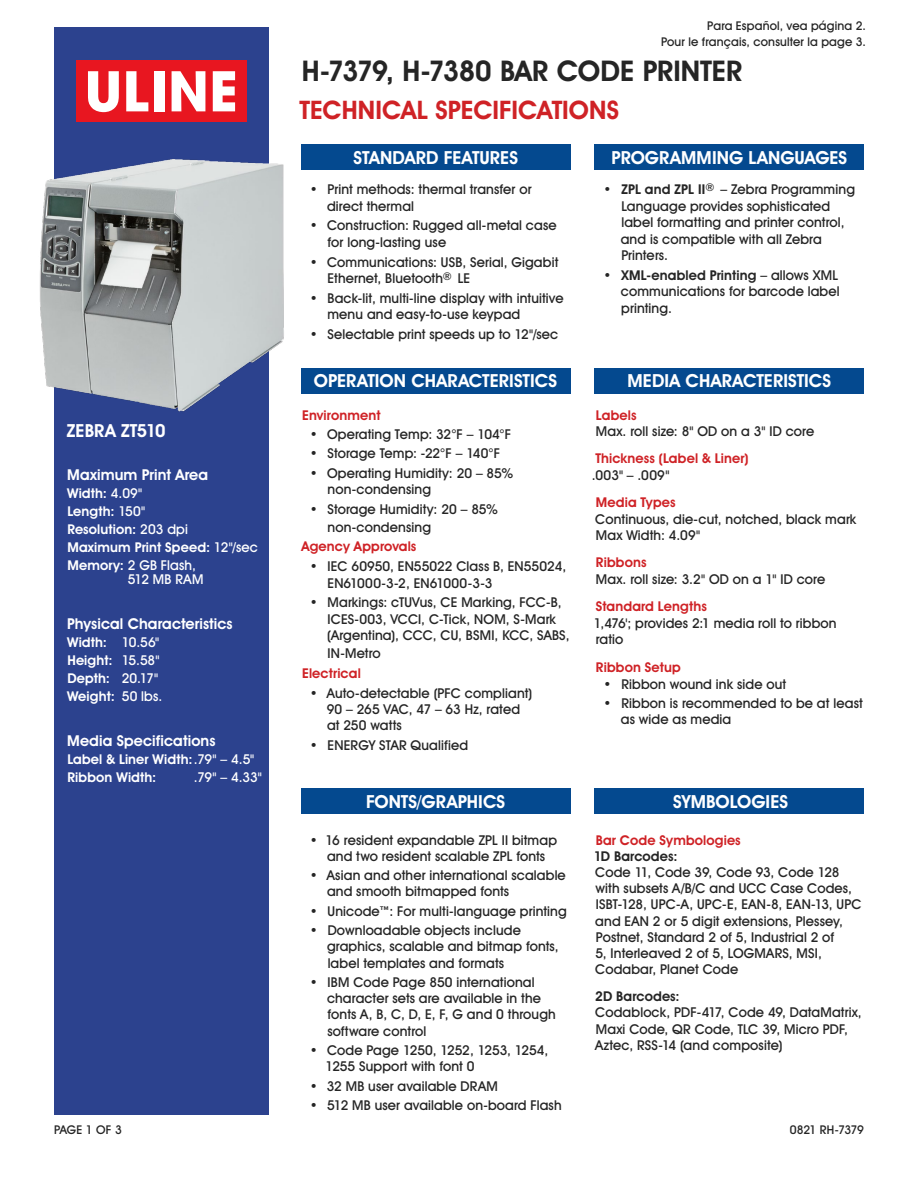
<style>
.page{position:relative;width:918px;height:1188px;background:#fff}
.page>*{position:absolute;margin:0;border:0;box-sizing:border-box;transform-origin:0 0}
.t1{font:700 28.5px "Uline Two Knine";letter-spacing:-.005em;color:#252525}
.t2{font:700 25.5px "Uline Two Knine";color:#cf2226}
.t3{font:700 18px "Uline Two Knine";letter-spacing:.005em;color:#fff}
.t4{font:700 15px "Uline Two Knine";letter-spacing:.005em;color:#fff}
.t5{font:13.5px/16.2px "Uline Two Knine";letter-spacing:.01em;color:#252525}
.t6{font:700 13.5px/18px "Uline Two Knine";letter-spacing:.01em;color:#fff}
.t7{font:700 13.5px "Uline Two Knine";letter-spacing:.01em;color:#cf2226}
.t8{font:700 13.5px "Uline Two Knine";letter-spacing:.01em;color:#252525}
.t9{font:13.5px "Uline Two Knine";letter-spacing:-.015em;color:#fff}
.t10{font:12px/16.8px "Uline Two Knine";letter-spacing:.015em;color:#252525;text-align:right}
.t11{font:12px "Uline Two Knine";letter-spacing:-.025em;color:#252525}
.s1{font-weight:400}
.s2{font-weight:700}
</style>
<div class="page">
<div style="left:54px;top:27px;width:214px;height:1088px;background:#2c428e"></div>
<div style="left:77px;top:60px;width:170px;height:62px;background:#e81620"></div>
<svg style="left:88px;top:71px;width:31px;height:41px"></svg>
<svg style="left:126px;top:71px;width:22px;height:40px"></svg>
<div style="left:154px;top:71px;width:10px;height:40px;background:#fff"></div>
<svg style="left:172px;top:71px;width:33px;height:40px"></svg>
<svg style="left:213px;top:71px;width:22px;height:40px"></svg>
<div style="left:301px;top:145px;width:269px;height:25px;background:#04498f"></div>
<div style="left:301px;top:789px;width:269px;height:25px;background:#04498f"></div>
<div style="left:301px;top:368px;width:269px;height:25px;background:#04498f"></div>
<div style="left:595px;top:145px;width:269px;height:25px;background:#04498f"></div>
<div style="left:595px;top:789px;width:269px;height:25px;background:#04498f"></div>
<div style="left:595px;top:368px;width:269px;height:25px;background:#04498f"></div>
<img style="left:39px;top:155px;width:245px;height:261px">
<p class="t10" style="left:661px;top:17px;width:206px">Para Español, vea página 2.<br>Pour le français, consulter la page 3.</p>
<h1 class="t1" style="left:302px;top:53px;width:442px">H-7379, H-7380 BAR CODE PRINTER</h1>
<h2 class="t2" style="left:300px;top:94px;width:321px">TECHNICAL SPECIFICATIONS</h2>
<h3 class="t3" style="left:612px;top:147px;width:237px">PROGRAMMING LANGUAGES</h3>
<h3 class="t3" style="left:353px;top:147px;width:166px">STANDARD FEATURES</h3>
<h3 class="t3" style="left:67px;top:420px;width:100px">ZEBRA ZT510</h3>
<p class="t4" style="left:67px;top:466px;width:142px">Maximum Print Area</p>
<p class="t6" style="left:67px;top:484px;width:192px">Width: <span class="s1">4.09"<br></span>Length: <span class="s1">150"<br></span>Resolution: <span class="s1">203 dpi<br></span>Maximum Print Speed: <span class="s1">12"/sec<br></span>Memory: <span class="s1">2 GB Flash,</span></p>
<p class="t9" style="left:128px;top:571px;width:77px">512 MB RAM</p>
<p class="t4" style="left:67px;top:615px;width:167px">Physical Characteristics</p>
<p class="t6" style="left:67px;top:633px;width:97px">Width: <span class="s1">10.56"<br></span>Height: <span class="s1">15.58"<br></span>Depth: <span class="s1">20.17"<br></span>Weight: <span class="s1">50 lbs.</span></p>
<p class="t4" style="left:67px;top:731px;width:150px">Media Specifications</p>
<p class="t6" style="left:67px;top:750px;width:188px">Label &amp; Liner Width:<span class="s1">.79" – 4.5"<br></span>Ribbon Width:</p>
<p class="t9" style="left:194px;top:769px;width:70px">.79" – 4.33"</p>
<p class="t5" style="left:327px;top:181px;width:206px;text-indent:-17px">• Print methods: thermal transfer or direct thermal</p>
<p class="t5" style="left:328px;top:217px;width:231px;text-indent:-18px">• Construction: Rugged all-metal case for long-lasting use</p>
<p class="t5" style="left:328px;top:253px;width:232px;text-indent:-18px">• Communications: USB, Serial, Gigabit<br>Ethernet, Bluetooth® LE</p>
<p class="t5" style="left:327px;top:290px;width:238px;text-indent:-18px">• Back-lit, multi-line display with intuitive menu and easy-to-use keypad</p>
<p class="t5" style="left:310px;top:326px;width:250px">• Selectable print speeds up to 12"/sec</p>
<h3 class="t3" style="left:314px;top:370px;width:245px">OPERATION CHARACTERISTICS</h3>
<p class="t7" style="left:302px;top:407px;width:80px">Environment</p>
<p class="t5" style="left:310px;top:426px;width:203px">• Operating Temp: 32°F – 104°F</p>
<p class="t5" style="left:310px;top:445px;width:192px">• Storage Temp: -22°F – 140°F</p>
<p class="t5" style="left:327px;top:465px;width:187px;text-indent:-18px">• Operating Humidity: 20 – 85% non-condensing</p>
<p class="t5" style="left:327px;top:500px;width:172px;line-height:18px;text-indent:-18px">• Storage Humidity: 20 – 85% non-condensing</p>
<p class="t7" style="left:302px;top:538px;width:116px">Agency Approvals</p>
<p class="t5" style="left:328px;top:558px;width:240px;text-indent:-18px">• IEC 60950, EN55022 Class B, EN55024,<br>EN61000-3-2, EN61000-3-3</p>
<p class="t5" style="left:327px;top:594px;width:244px;text-indent:-17px">• Markings: cTUVus, CE Marking, FCC-B,<br>ICES-003, VCCI, C-Tick, NOM, S-Mark (Argentina), CCC, CU, BSMI, KCC, SABS,</p>
<p class="t5" style="left:328px;top:645px;width:55px">IN-Metro</p>
<p class="t7" style="left:302px;top:665px;width:60px">Electrical</p>
<p class="t5" style="left:327px;top:685px;width:207px;text-indent:-17px">• Auto-detectable (PFC compliant)<br>90 – 265 VAC, 47 – 63 Hz, rated at 250 watts</p>
<p class="t5" style="left:310px;top:737px;width:160px">• ENERGY STAR Qualified</p>
<h3 class="t3" style="left:366px;top:790px;width:141px">FONTS/GRAPHICS</h3>
<p class="t5" style="left:310px;top:831px;width:249px;text-align:center">• 16 resident expandable ZPL II bitmap and two resident scalable ZPL fonts</p>
<p class="t5" style="left:327px;top:867px;width:240px;text-indent:-17px">• Asian and other international scalable and smooth bitmapped fonts</p>
<p class="t5" style="left:310px;top:903px;width:259px">• Unicode<span class="s2">™</span>: For multi-language printing</p>
<p class="t5" style="left:327px;top:922px;width:233px;text-indent:-17px">• Downloadable objects include graphics, scalable and bitmap fonts, label templates and formats</p>
<p class="t5" style="left:327px;top:974px;width:230px;text-indent:-17px">• IBM Code Page 850 international character sets are available in the fonts A, B, C, D, E, F, G and 0 through software control</p>
<p class="t5" style="left:326px;top:1042px;width:224px;text-indent:-16px">• Code Page 1250, 1252, 1253, 1254,<br>1255 Support with font 0</p>
<p class="t5" style="left:310px;top:1078px;width:190px">• 32 MB user available DRAM</p>
<p class="t5" style="left:310px;top:1097px;width:253px">• 512 MB user available on-board Flash</p>
<p class="t5" style="left:621px;top:181px;width:236px;text-indent:-17px"><span class="s2">• ZPL and ZPL II</span>® – Zebra Programming<br>Language provides sophisticated label formatting and printer control, and is compatible with all Zebra<br>Printers.</p>
<p class="t5" style="left:621px;top:267px;width:220px;text-align:justify;text-indent:-17px"><span class="s2">• XML-enabled Printing</span> – allows XML communications for barcode label printing.</p>
<h3 class="t3" style="left:628px;top:370px;width:205px">MEDIA CHARACTERISTICS</h3>
<p class="t7" style="left:596px;top:407px;width:42px">Labels</p>
<p class="t5" style="left:596px;top:423px;width:220px">Max. roll size: 8" OD on a 3" ID core</p>
<p class="t7" style="left:595px;top:450px;width:155px">Thickness (Label &amp; Liner)</p>
<p class="t5" style="left:592px;top:467px;width:79px">.003" – .009"</p>
<p class="t7" style="left:596px;top:494px;width:81px">Media Types</p>
<p class="t5" style="left:595px;top:510px;width:263px">Continuous, die-cut, notched, black mark<br>Max Width: 4.09"</p>
<p class="t7" style="left:596px;top:555px;width:52px">Ribbons</p>
<p class="t5" style="left:596px;top:571px;width:231px">Max. roll size: 3.2" OD on a 1" ID core</p>
<p class="t7" style="left:596px;top:598px;width:112px">Standard Lengths</p>
<p class="t5" style="left:594px;top:615px;width:244px">1,476'; provides 2:1 media roll to ribbon ratio</p>
<p class="t7" style="left:596px;top:659px;width:86px">Ribbon Setup</p>
<p class="t5" style="left:603px;top:676px;width:184px">• Ribbon wound ink side out</p>
<p class="t5" style="left:621px;top:695px;width:243px;text-indent:-17px">• Ribbon is recommended to be at least as wide as media</p>
<h3 class="t3" style="left:673px;top:790px;width:116px">SYMBOLOGIES</h3>
<p class="t7" style="left:596px;top:832px;width:146px">Bar Code Symbologies</p>
<p class="t8" style="left:594px;top:848px;width:85px">1D Barcodes:</p>
<p class="t5" style="left:595px;top:864px;width:268px">Code 11, Code 39, Code 93, Code 128 with subsets A/B/C and UCC Case Codes, ISBT-128, UPC-A, UPC-E, EAN-8, EAN-13, UPC and EAN 2 or 5 digit extensions, Plessey, Postnet, Standard 2 of 5, Industrial 2 of<br>5, Interleaved 2 of 5, LOGMARS, MSI, Codabar, Planet Code</p>
<p class="t8" style="left:595px;top:988px;width:86px">2D Barcodes:</p>
<p class="t5" style="left:595px;top:1004px;width:268px">Codablock, PDF-417, Code 49, DataMatrix,<br>Maxi Code, QR Code, TLC 39, Micro PDF,<br>Aztec, RSS-14 (and composite)</p>
<p class="t10" style="left:54px;top:1121px;width:69px">PAGE 1 OF 3</p>
<p class="t11" style="left:790px;top:1122px;width:76px">0821 RH-7379</p>
</div>
